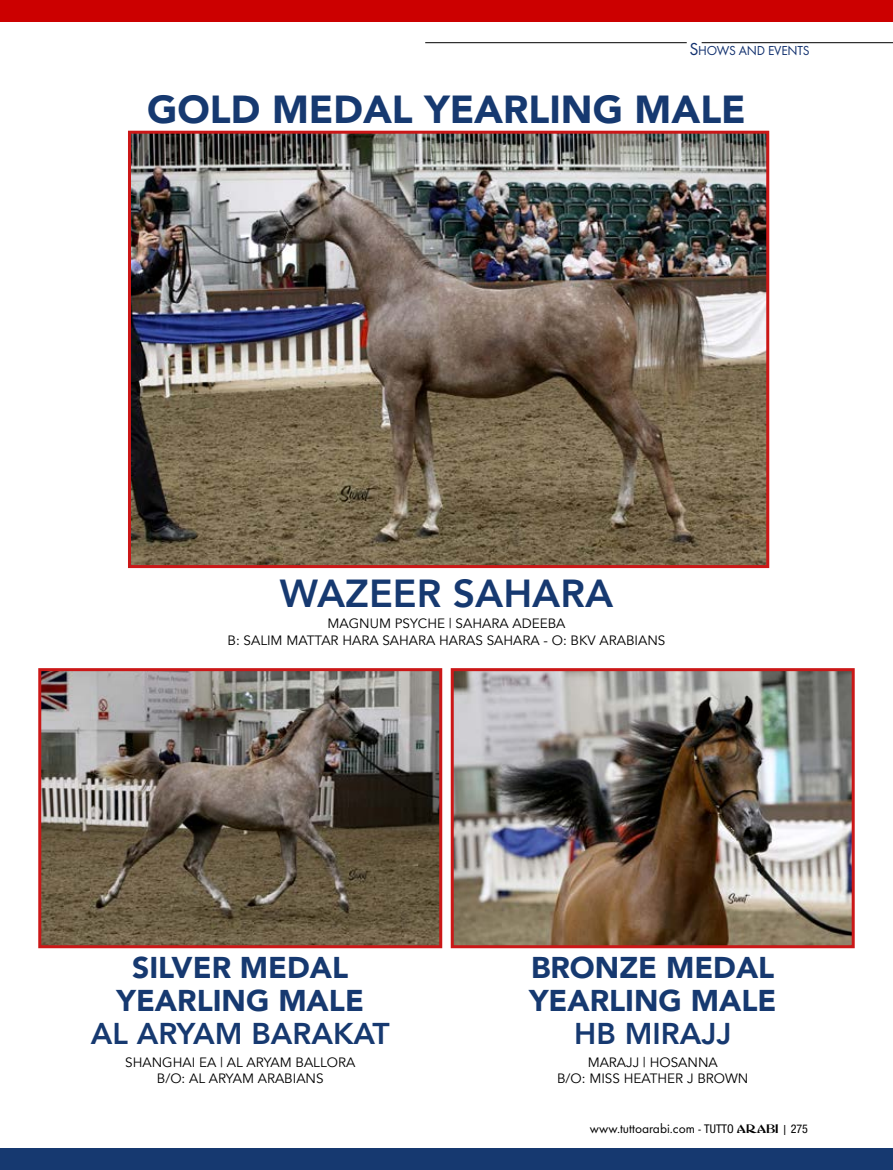
<style>
.page{position:relative;width:893px;height:1170px;background:#fff}
.page>*{position:absolute;margin:0;border:0;box-sizing:border-box;transform-origin:0 0}
.t1{font:900 39px "Avenir";color:#163970}
.t2{font:800 39px "Avenir";color:#163970}
.t3{font:900 30px/33px "Avenir";color:#163970;text-align:center}
.t4{font:800 30px "Avenir";color:#163970}
.t5{font:13.5px/16.2px "Avenir";color:#000;text-align:center}
.t6{font:13.5px "Futura T";color:#000}
.t7{font:13.5px "Futura T";letter-spacing:-.015em;color:#11306e}
.s1{font-size:18px}
.s2{font-family:"Helvetica Neue";font-stretch:condensed;font-size:12px}
.s3{font-family:"Abbess";font-size:12px}
.s4{font-size:12px}
</style>
<div class="page">
<hr style="left:702px;top:42px;width:191px;height:1px;background:#000">
<hr style="left:425px;top:42px;width:262px;height:1px;background:#000">
<img style="left:132px;top:135px;width:633px;height:429px">
<div style="left:128px;top:131px;width:641px;height:437px;border:3px solid #cb1717"></div>
<img style="left:455px;top:672px;width:396px;height:272px">
<div style="left:451px;top:668px;width:404px;height:280px;border:3px solid #cb1717"></div>
<img style="left:42px;top:672px;width:396px;height:272px">
<div style="left:38px;top:668px;width:404px;height:280px;border:3px solid #cb1717"></div>
<div style="left:0;top:0;width:893px;height:21px;background:#c00"></div>
<div style="left:0;top:1148px;width:893px;height:21px;background:#163970"></div>
<p class="t7" style="left:689px;top:43px;width:122px"><span class="s1">S</span>HOWS AND EVENTS</p>
<h1 class="t1" style="left:147px;top:76px;width:600px">GOLD MEDAL YEARLING MALE</h1>
<h1 class="t2" style="left:280px;top:563px;width:335px">WAZEER SAHARA</h1>
<p class="t5" style="left:328px;top:615px;width:24px">MAGNUM</p>
<p class="t5" style="left:395px;top:615px;width:17px">PSYCHE</p>
<p class="t5" style="left:449px;top:615px;width:25px">| SAHARA</p>
<p class="t5" style="left:512px;top:615px;width:19px">ADEEBA</p>
<p class="t5" style="left:228px;top:632px;width:231px">B: SALIM MATTAR HARA SAHARA HARAS</p>
<p class="t5" style="left:487px;top:632px;width:18px">SAHARA</p>
<p class="t5" style="left:544px;top:632px;width:75px">- O: BKV ARABIANS</p>
<h2 class="t3" style="left:117px;top:949px;width:249px">SILVER MEDAL<br>YEARLING MALE</h2>
<h2 class="t4" style="left:91px;top:1009px;width:300px">AL ARYAM BARAKAT</h2>
<h2 class="t3" style="left:529px;top:949px;width:249px;text-align:left">BRONZE MEDAL<br>YEARLING MALE</h2>
<h2 class="t4" style="left:574px;top:1009px;width:159px">HB MIRAJJ</h2>
<p class="t5" style="left:125px;top:1053px;width:232px">SHANGHAI EA | AL ARYAM BALLORA<br>B/O: AL ARYAM ARABIANS</p>
<p class="t5" style="left:557px;top:1053px;width:193px">MARAJJ | HOSANNA<br>B/O: MISS HEATHER J BROWN</p>
<p class="t6" style="left:590px;top:1120px;width:219px">www.tuttoarabi.com - <span class="s2">TUTTO</span> <span class="s3">ARABI</span> <span class="s4">|</span> <span class="s2">275</span></p>
</div>
